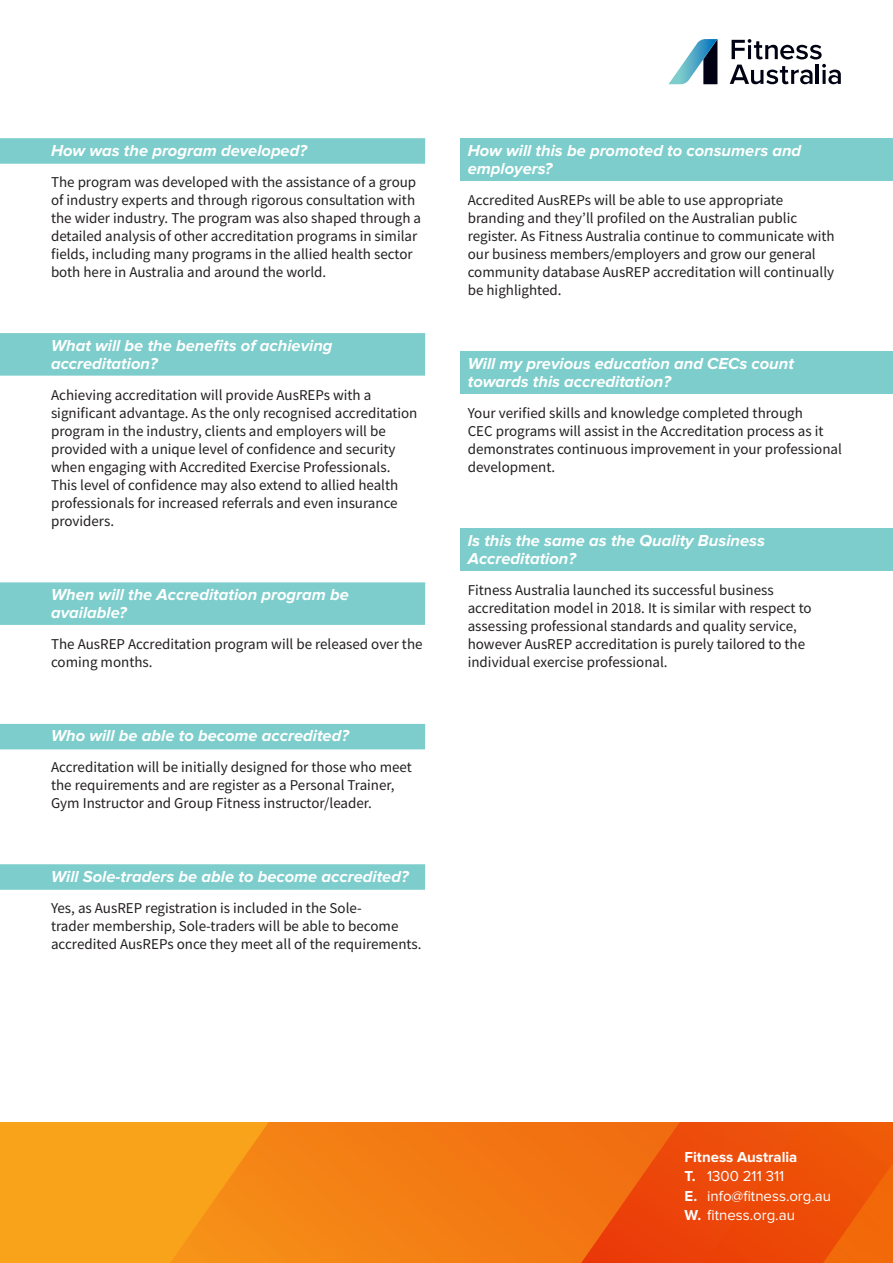
<style>
.page{position:relative;width:893px;height:1263px;background:#fff}
.page>*{position:absolute;margin:0;border:0;box-sizing:border-box;transform-origin:0 0}
.Body_copy_subheading{font:italic 700 16.5px/18px "Proxima Nova";color:#fff}
.Body_copy{font:15px/18px "Source Sans Pro";color:#231f20}
.t1{font:15px "Proxima Nova";color:#fff}
.t2{font:700 15px "Proxima Nova";color:#fff}
.s1{font-weight:700}
</style>
<div class="page">
<div style="left:461px;top:138px;width:432px;height:43px;background:#7ccdcb"></div>
<div style="left:461px;top:351px;width:432px;height:43px;background:#7ccdcb"></div>
<div style="left:461px;top:529px;width:432px;height:42px;background:#7ccdcb"></div>
<div style="left:0;top:138px;width:425px;height:26px;background:#7ccdcb"></div>
<div style="left:0;top:333px;width:425px;height:43px;background:#7ccdcb"></div>
<div style="left:0;top:582px;width:425px;height:43px;background:#7ccdcb"></div>
<div style="left:0;top:724px;width:425px;height:25px;background:#7ccdcb"></div>
<div style="left:0;top:864px;width:425px;height:26px;background:#7ccdcb"></div>
<svg style="left:0;top:1123px;width:341px;height:140px;background:#f79919"></svg>
<svg style="left:341px;top:1123px;width:552px;height:140px;background:#f0630e"></svg>
<svg style="left:730px;top:39px;width:111px;height:45px"></svg>
<svg style="left:669px;top:39px;width:48px;height:45px"></svg>
<p class="Body_copy_subheading" style="left:51px;top:142px;width:257px">How was the program developed?</p>
<p class="Body_copy" style="left:51px;top:173px;width:372px">The program was developed with the assistance of a group of industry experts and through rigorous consultation with the wider industry. The program was also shaped through a detailed analysis of other accreditation programs in similar fields, including many programs in the allied health sector both here in Australia and around the world.</p>
<p class="Body_copy_subheading" style="left:51px;top:337px;width:283px">What will be the benefits of achieving accreditation?</p>
<p class="Body_copy" style="left:51px;top:386px;width:368px">Achieving accreditation will provide AusREPs with a significant advantage. As the only recognised accreditation program in the industry, clients and employers will be provided with a unique level of confidence and security when engaging with Accredited Exercise Professionals.<br>This level of confidence may also extend to allied health professionals for increased referrals and even insurance providers.</p>
<p class="Body_copy_subheading" style="left:51px;top:586px;width:299px">When will the Accreditation program be available?</p>
<p class="Body_copy" style="left:51px;top:635px;width:373px">The AusREP Accreditation program will be released over the coming months.</p>
<p class="Body_copy_subheading" style="left:51px;top:727px;width:299px">Who will be able to become accredited?</p>
<p class="Body_copy" style="left:51px;top:758px;width:362px">Accreditation will be initially designed for those who meet the requirements and are register as a Personal Trainer,<br>Gym Instructor and Group Fitness instructor/leader.</p>
<p class="Body_copy_subheading" style="left:51px;top:868px;width:359px">Will Sole-traders be able to become accredited?</p>
<p class="Body_copy" style="left:51px;top:899px;width:372px">Yes, as AusREP registration is included in the Sole-<br>trader membership, Sole-traders will be able to become accredited AusREPs once they meet all of the requirements.</p>
<p class="Body_copy_subheading" style="left:468px;top:142px;width:335px">How will this be promoted to consumers and employers?</p>
<p class="Body_copy" style="left:468px;top:191px;width:368px">Accredited AusREPs will be able to use appropriate branding and they’ll profiled on the Australian public register. As Fitness Australia continue to communicate with our business members/employers and grow our general community database AusREP accreditation will continually be highlighted.</p>
<p class="Body_copy_subheading" style="left:468px;top:355px;width:328px">Will my previous education and CECs count towards this accreditation?</p>
<p class="Body_copy" style="left:468px;top:404px;width:376px">Your verified skills and knowledge completed through<br>CEC programs will assist in the Accreditation process as it demonstrates continuous improvement in your professional development.</p>
<p class="Body_copy_subheading" style="left:468px;top:532px;width:299px">Is this the same as the Quality Business<br>Accreditation?</p>
<p class="Body_copy" style="left:468px;top:581px;width:345px">Fitness Australia launched its successful business accreditation model in 2018. It is similar with respect to assessing professional standards and quality service, however AusREP accreditation is purely tailored to the individual exercise professional.</p>
<p class="t2" style="left:685px;top:1150px;width:114px">Fitness Australia</p>
<p class="t1" style="left:685px;top:1168px;width:101px"><span class="s1">T.</span> 1300 211 311</p>
<p class="t1" style="left:685px;top:1187px;width:148px"><span class="s1">E.</span> info@fitness.org.au</p>
<p class="t1" style="left:685px;top:1207px;width:112px"><span class="s1">W.</span> fitness.org.au</p>
</div>
